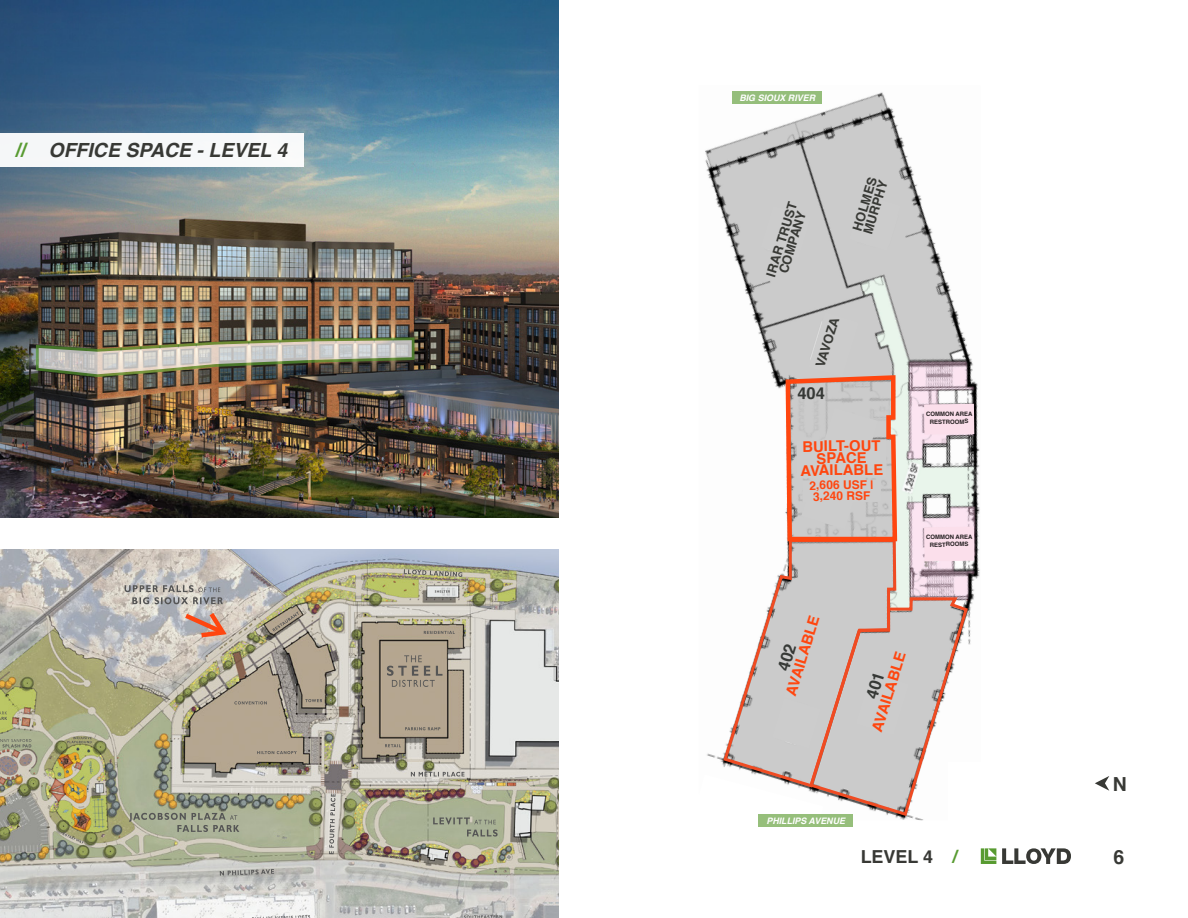
<style>
.page{position:relative;width:1188px;height:918px;background:#fff}
.page>*{position:absolute;margin:0;border:0;box-sizing:border-box;transform-origin:0 0}
.t1{font:italic 700 19.5px "Helvetica";color:#383935}
.t2{font:700 19.5px "Helvetica";color:#383935}
.t3{font:700 19.35px "Helvetica";color:#383935}
.t4{font:700 17.85px "Helvetica";color:#383935}
.t5{font:700 16.5px "Helvetica";color:#363936}
.t6{font:700 14.85px "Helvetica";color:#ff460f}
.t7{font:700 12.9px/11.1px "Helvetica";color:#383935;text-align:center}
.t8{font:700 12px "Helvetica";color:#ff460f}
.t9{font:italic 700 8.85px "Helvetica";color:#fff}
.t10{font:700 6px "Helvetica";color:#231f20}
.s1{font-style:normal;color:#589b31}
.s2{font-size:18px;color:#589b31}
</style>
<div class="page">
<img style="left:0;top:0;width:559px;height:517px">
<div style="left:0;top:133px;width:304px;height:34px;background:#f6f8f9"></div>
<img style="left:36px;top:337px;width:379px;height:40px">
<svg style="left:1095px;top:776px;width:14px;height:15px"></svg>
<img style="left:0;top:550px;width:559px;height:368px">
<img style="left:257px;top:751px;width:40px;height:3px">
<img style="left:252px;top:915px;width:58px;height:3px">
<img style="left:464px;top:915px;width:38px;height:3px">
<img style="left:433px;top:818px;width:65px;height:19px">
<img style="left:125px;top:585px;width:95px;height:7px">
<img style="left:141px;top:813px;width:85px;height:7px">
<img style="left:404px;top:569px;width:58px;height:8px">
<img style="left:234px;top:701px;width:33px;height:3px">
<img style="left:305px;top:699px;width:17px;height:3px">
<img style="left:424px;top:631px;width:31px;height:3px">
<img style="left:405px;top:727px;width:35px;height:3px">
<img style="left:411px;top:772px;width:54px;height:5px">
<img style="left:392px;top:680px;width:43px;height:7px">
<img style="left:387px;top:655px;width:56px;height:21px">
<img style="left:329px;top:794px;width:7px;height:60px">
<img style="left:385px;top:744px;width:16px;height:3px">
<img style="left:435px;top:590px;width:15px;height:3px">
<img style="left:0;top:739px;width:31px;height:8px">
<svg style="left:0;top:711px;width:7px;height:9px"></svg>
<img style="left:220px;top:869px;width:54px;height:7px">
<img style="left:73px;top:737px;width:19px;height:6px">
<img style="left:62px;top:833px;width:22px;height:11px">
<img style="left:272px;top:611px;width:27px;height:21px">
<svg style="left:180px;top:608px;width:50px;height:32px;background:#d1a697"></svg>
<svg style="left:981px;top:848px;width:15px;height:16px"></svg>
<svg style="left:1002px;top:848px;width:69px;height:16px"></svg>
<img style="left:705px;top:91px;width:275px;height:553px">
<div style="left:732px;top:92px;width:90px;height:12px;background:#95be7b"></div>
<div style="left:761px;top:206px;width:50px;height:53px;background:#ccc"></div>
<div style="left:849px;top:194px;width:52px;height:57px;background:#ccc"></div>
<svg style="left:721px;top:538px;width:177px;height:58px"></svg>
<svg style="left:758px;top:289px;width:141px;height:255px;background:#d2c6c2"></svg>
<div style="left:924px;top:404px;width:50px;height:31px;background:#fbdfeb"></div>
<div style="left:924px;top:527px;width:50px;height:34px;background:#fbdfeb"></div>
<svg style="left:705px;top:596px;width:265px;height:231px"></svg>
<p class="t1" style="left:16px;top:138px;width:273px"><span class="s1">//</span> OFFICE SPACE - LEVEL 4</p>
<p class="t9" style="left:739px;top:93px;width:77px">BIG SIOUX RIVER</p>
<p class="t7" style="left:765px;top:275px;width:79px;rotate:-73deg">IRAR TRUST<br>COMPANY</p>
<p class="t7" style="left:852px;top:229px;width:57px;rotate:-73deg">HOLMES</p>
<p class="t7" style="left:862px;top:232px;width:57px;rotate:-73deg">MURPHY</p>
<p class="t7" style="left:815px;top:366px;width:53px;rotate:-73deg">VAVOZA</p>
<p class="t5" style="left:797px;top:380px;width:29px">404</p>
<p class="t6" style="left:802px;top:435px;width:80px;rotate:-1deg">BUILT-OUT</p>
<p class="t6" style="left:816px;top:446px;width:52px;rotate:-1deg">SPACE</p>
<p class="t6" style="left:800px;top:459px;width:84px;rotate:-1deg">AVAILABLE</p>
<p class="t8" style="left:809px;top:476px;width:66px;rotate:-1deg">2,606 USF |</p>
<p class="t8" style="left:813px;top:487px;width:59px;rotate:-1deg">3,240 RSF</p>
<p class="t10" style="left:926px;top:410px;width:48px;rotate:-1deg">COMMON AREA</p>
<p class="t10" style="left:930px;top:417px;width:40px;rotate:-1deg">RESTROOMS</p>
<p class="t10" style="left:926px;top:532px;width:48px;rotate:-1deg">COMMON AREA</p>
<p class="t10" style="left:930px;top:540px;width:40px;rotate:-1deg">RESTROOMS</p>
<p class="t6" style="left:779px;top:692px;width:84px;rotate:-73deg">AVAILABLE</p>
<p class="t6" style="left:865px;top:728px;width:84px;rotate:-73deg">AVAILABLE</p>
<p class="t9" style="left:766px;top:815px;width:80px">PHILLIPS AVENUE</p>
<p class="t3" style="left:1113px;top:768px;width:15px">N</p>
<p class="t4" style="left:861px;top:842px;width:99px">LEVEL 4 <span class="s2">/</span></p>
<p class="t2" style="left:1113px;top:841px;width:12px">6</p>
</div>
